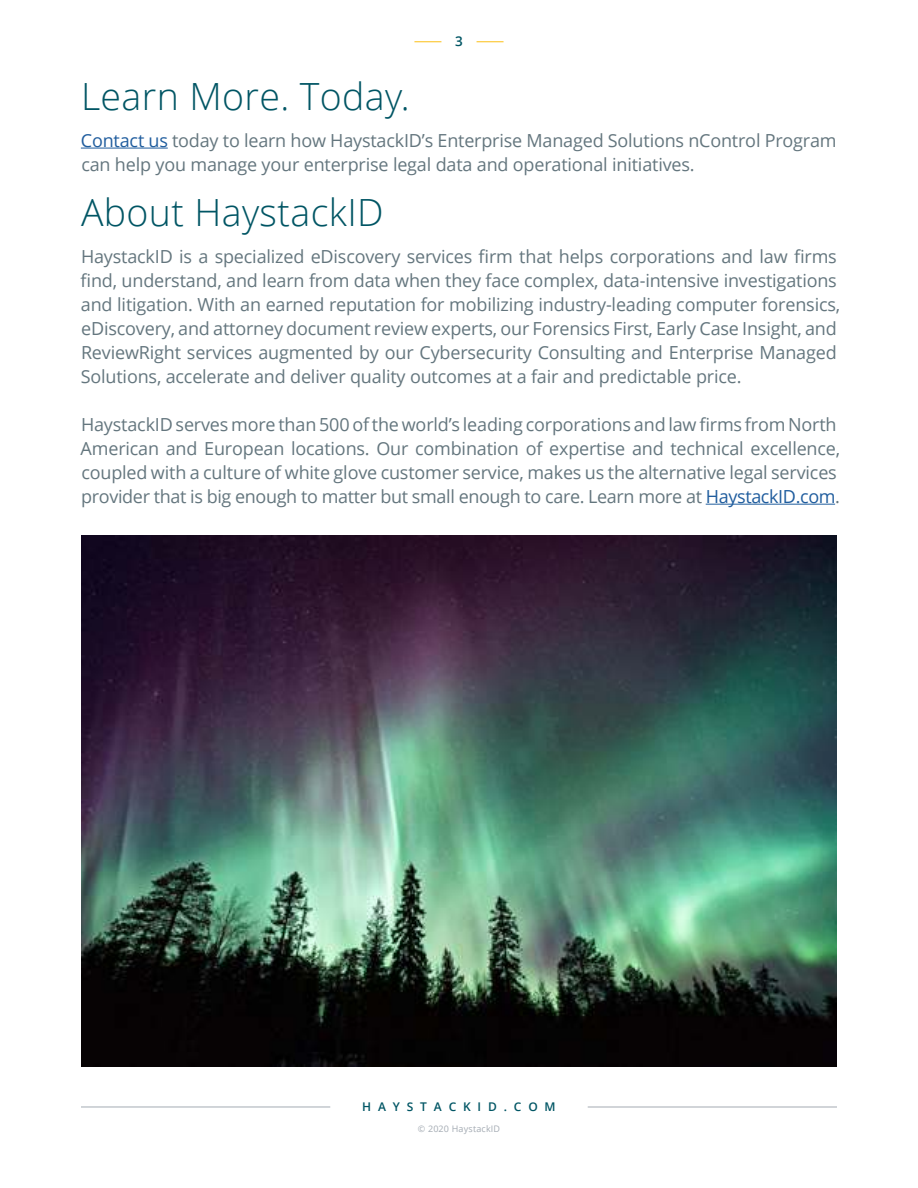
<style>
.page{position:relative;width:918px;height:1188px;background:#fff}
.page>*{position:absolute;margin:0;border:0;box-sizing:border-box;transform-origin:0 0}
.t1{font:300 37.5px "Open Sans";letter-spacing:.01em;color:#005564}
.t2{font:18px/24px "Open Sans";letter-spacing:-.01em;color:#64767e}
.t3{font:600 13.5px "Open Sans";color:#005564}
.t4{font:600 12px "Open Sans";letter-spacing:.57em;color:#005564}
.t5{font:9px "Open Sans";letter-spacing:.02em;color:#a4abb3}
.s1{color:#205d9e}
</style>
<div class="page">
<hr style="left:588px;top:1107px;width:249px;height:1px;background:#a4abb3">
<hr style="left:81px;top:1107px;width:249px;height:1px;background:#a4abb3">
<img style="left:81px;top:536px;width:756px;height:530px">
<svg style="left:414px;top:41px;width:27px;height:1px"></svg>
<svg style="left:477px;top:41px;width:27px;height:1px"></svg>
<hr style="left:81px;top:148px;width:87px;height:1px;background:#205d9e">
<hr style="left:706px;top:504px;width:129px;height:1px;background:#205d9e">
<h1 class="t1" style="left:81px;top:81px;width:330px">Learn More. Today.</h1>
<p class="t3" style="left:455px;top:34px;width:9px">3</p>
<p class="t2" style="left:81px;top:130px;width:757px"><span class="s1">Contact us</span> today to learn how HaystackID’s Enterprise Managed Solutions nControl Program can help you manage your enterprise legal data and operational initiatives.</p>
<h1 class="t1" style="left:81px;top:197px;width:304px">About HaystackID</h1>
<p class="t2" style="left:81px;top:244px;width:761px">HaystackID is a specialized eDiscovery services firm that helps corporations and law firms find, understand, and learn from data when they face complex, data-intensive investigations and litigation. With an earned reputation for mobilizing industry-leading computer forensics, eDiscovery, and attorney document review experts, our Forensics First, Early Case Insight, and ReviewRight services augmented by our Cybersecurity Consulting and Enterprise Managed Solutions, accelerate and deliver quality outcomes at a fair and predictable price.</p>
<p class="t2" style="left:81px;top:412px;width:761px">HaystackID serves more than 500 of the world’s leading corporations and law firms from North American and European locations. Our combination of expertise and technical excellence, coupled with a culture of white glove customer service, makes us the alternative legal services provider that is big enough to matter but small enough to care. Learn more at <span class="s1">HaystackID.com</span>.</p>
<p class="t4" style="left:362px;top:1099px;width:195px">HAYSTACKID.COM</p>
<p class="t5" style="left:418px;top:1125px;width:84px">© 2020 HaystackID</p>
</div>
